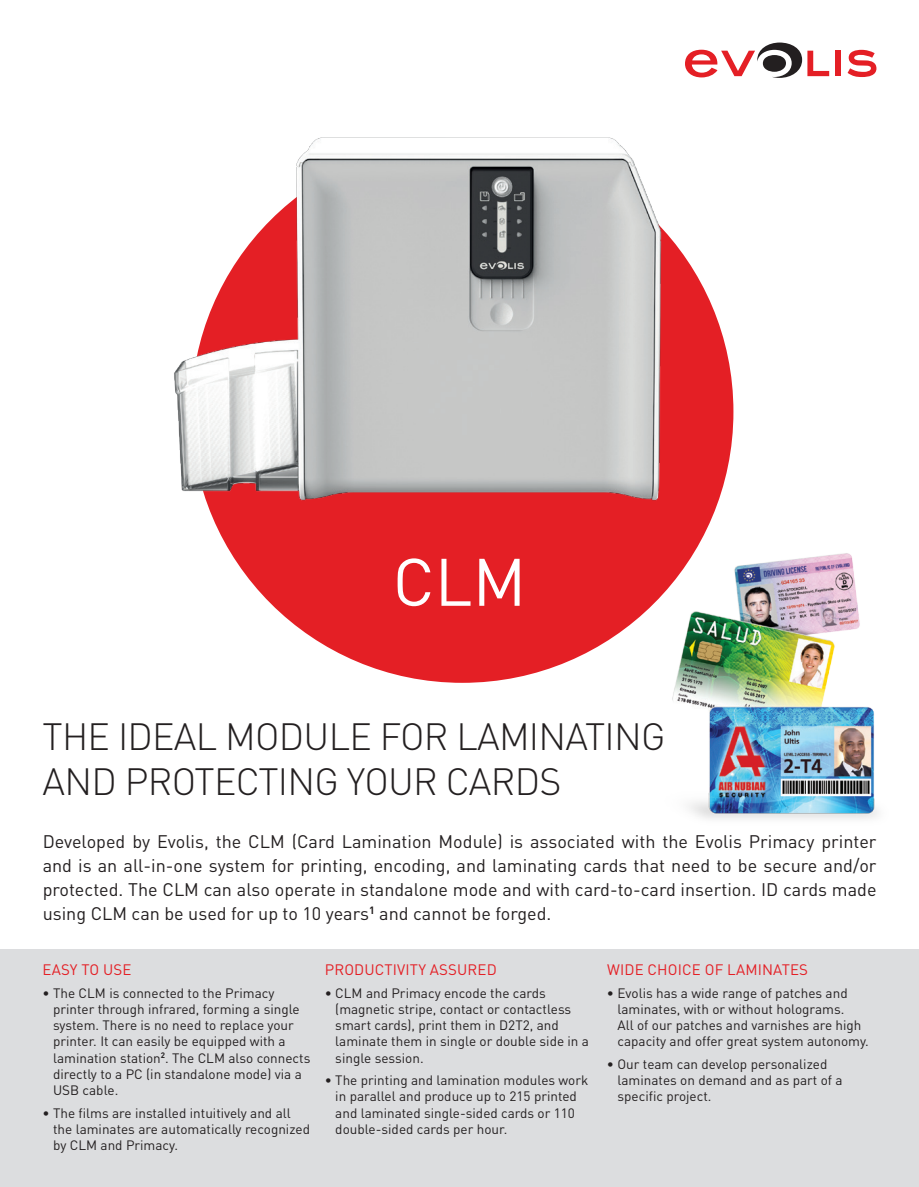
<style>
.page{position:relative;width:919px;height:1187px;background:#fff}
.page>*{position:absolute;margin:0;border:0;box-sizing:border-box;transform-origin:0 0}
.t1{font:66px "DINOT";color:#fff}
.t2{font:300 37.5px/45px "DIN";letter-spacing:-.02em;color:#231f20}
.t3{font:18px/24px "DINOT";color:#231f20;text-align:justify}
.t4{font:15px "DINOT";letter-spacing:.01em;color:#e41f25}
.t5{font:13.5px/16.2px "DINOT";color:#231f20}
</style>
<div class="page">
<div style="left:0;top:949px;width:918px;height:237px;background:#dcdddf"></div>
<div style="left:835px;top:51px;width:5px;height:25px;background:#e41f25"></div>
<svg style="left:847px;top:50px;width:29px;height:27px"></svg>
<svg style="left:685px;top:43px;width:144px;height:35px"></svg>
<div style="left:191px;top:141px;width:542px;height:541px;background:#e41f25;border-radius:50%"></div>
<img style="left:174px;top:75px;width:542px;height:463px">
<img style="left:645px;top:536px;width:233px;height:283px">
<h1 class="t1" style="left:392px;top:540px;width:135px">CLM</h1>
<h2 class="t2" style="left:43px;top:713px;width:624px">THE IDEAL MODULE FOR LAMINATING<br>AND PROTECTING YOUR CARDS</h2>
<p class="t3" style="left:43px;top:828px;width:835px">Developed by Evolis, the CLM (Card Lamination Module) is associated with the Evolis Primacy printer and is an all-in-one system for printing, encoding, and laminating cards that need to be secure and/or protected. The CLM can also operate in standalone mode and with card-to-card insertion. ID cards made using CLM can be used for up to 10 years<sup>1</sup> and cannot be forged.</p>
<p class="t4" style="left:43px;top:960px;width:90px">EASY TO USE</p>
<p class="t5" style="left:53px;top:984px;width:259px;text-indent:-11px">• The CLM is connected to the Primacy printer through infrared, forming a single system. There is no need to replace your printer. It can easily be equipped with a lamination station<sup>2</sup>. The CLM also connects directly to a PC (in standalone mode) via a USB cable.</p>
<p class="t5" style="left:53px;top:1104px;width:258px;text-indent:-11px">• The films are installed intuitively and all the laminates are automatically recognized by CLM and Primacy.</p>
<p class="t4" style="left:325px;top:960px;width:173px">PRODUCTIVITY ASSURED</p>
<p class="t5" style="left:335px;top:984px;width:255px;text-indent:-11px">• CLM and Primacy encode the cards (magnetic stripe, contact or contactless smart cards), print them in D2T2, and laminate them in single or double side in a single session.</p>
<p class="t5" style="left:335px;top:1071px;width:254px;text-indent:-11px">• The printing and lamination modules work in parallel and produce up to 215 printed and laminated single-sided cards or 110 double-sided cards per hour.</p>
<p class="t4" style="left:607px;top:960px;width:202px">WIDE CHOICE OF LAMINATES</p>
<p class="t5" style="left:617px;top:984px;width:253px;text-indent:-11px">• Evolis has a wide range of patches and laminates, with or without holograms.<br>All of our patches and varnishes are high capacity and offer great system autonomy.</p>
<p class="t5" style="left:617px;top:1055px;width:226px;text-indent:-11px">• Our team can develop personalized laminates on demand and as part of a specific project.</p>
</div>
